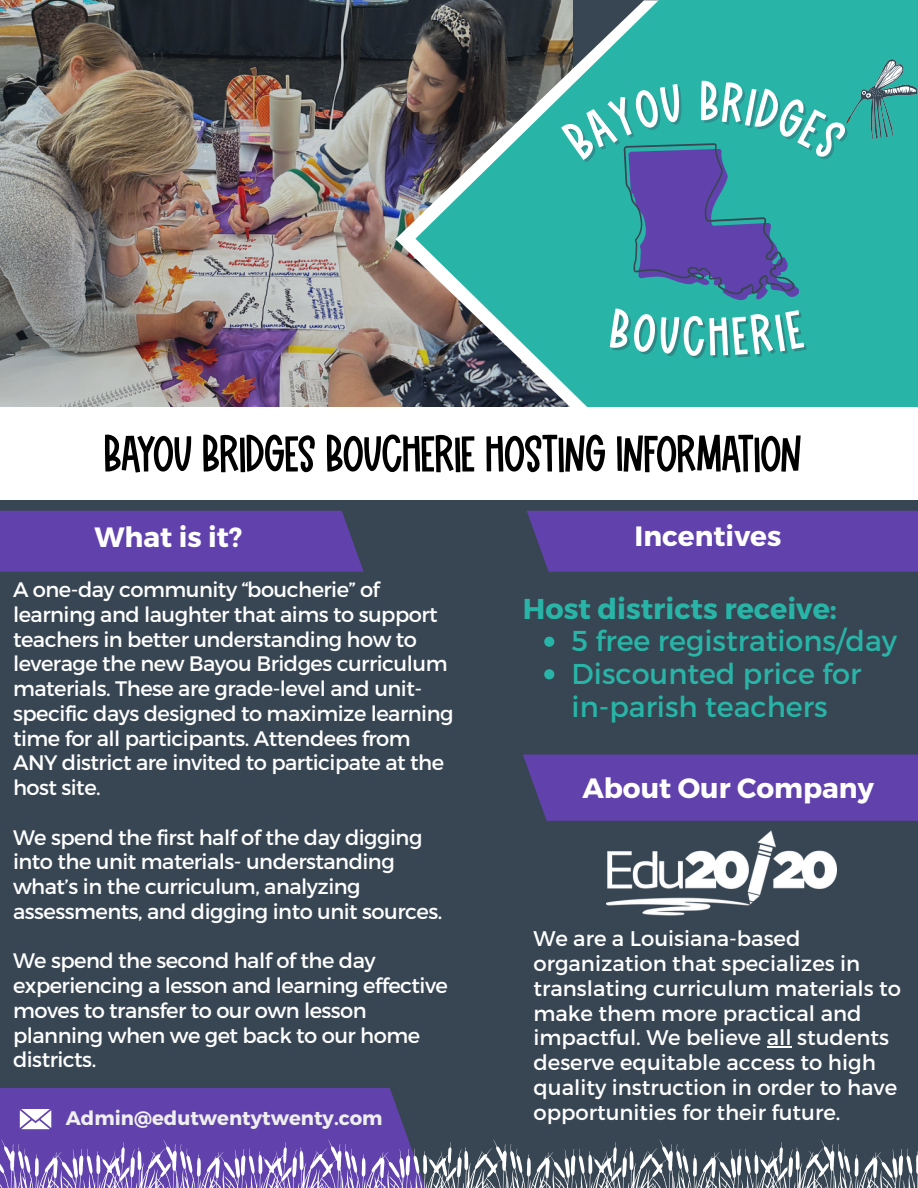
<style>
.page{position:relative;width:918px;height:1188px;background:#384653}
.page>*{position:absolute;margin:0;border:0;box-sizing:border-box;transform-origin:0 0}
.t1{font:53.85px "KA Elementary";color:#000}
.t2{font:28.65px/32.7px "Montserrat";color:#28b5a7}
.t3{font:700 28.65px "Montserrat";color:#28b5a7}
.t4{font:700 27.9px "Montserrat";color:#fff}
.t5{font:21.15px/24.8px "Montserrat";color:#fff}
.t6{font:21px/24.8px "Montserrat";letter-spacing:-.025em;color:#fff}
.t7{font:700 19.65px "Montserrat";color:#efefed}
</style>
<div class="page">
<img style="left:0;top:0;width:395px;height:407px">
<div style="left:0;top:1088px;width:439px;height:100px;background:#6141ac"></div>
<div style="left:523px;top:755px;width:395px;height:66px;background:#6141ac"></div>
<svg style="left:20px;top:1109px;width:31px;height:20px"></svg>
<svg style="left:0;top:1140px;width:918px;height:48px"></svg>
<img style="left:395px;top:0;width:20px;height:407px">
<svg style="left:415px;top:0;width:503px;height:407px;fill:#28b5a7"></svg>
<div style="left:0;top:407px;width:918px;height:93px;background:#fff"></div>
<div style="left:0;top:511px;width:364px;height:61px;background:#6141ac"></div>
<img style="left:607px;top:830px;width:229px;height:86px">
<div style="left:527px;top:511px;width:391px;height:61px;background:#6141ac"></div>
<hr style="left:767px;top:1046px;width:25px;height:2px;background:#fff">
<svg style="left:544px;top:637px;width:10px;height:10px"></svg>
<svg style="left:544px;top:669px;width:10px;height:10px"></svg>
<div style="left:609px;top:308px;width:195px;height:48px;background:#28b5a7"></div>
<svg style="left:563px;top:59px;width:355px;height:241px"></svg>
<h1 class="t1" style="left:104px;top:429px;width:699px">BAYOU BRIDGES BOUCHERIE HOSTING INFORMATION</h1>
<h3 class="t4" style="left:94px;top:520px;width:149px">What is it?</h3>
<p class="t6" style="left:13px;top:577px;width:442px">A one-day community “boucherie” of learning and laughter that aims to support teachers in better understanding how to leverage the new Bayou Bridges curriculum materials. These are grade-level and unit&shy;specific days designed to maximize learning time for all participants. Attendees from ANY district are invited to participate at the host site.</p>
<p class="t6" style="left:13px;top:825px;width:431px">We spend the first half of the day digging into the unit materials- understanding what’s in the curriculum, analyzing assessments, and digging into unit sources.</p>
<p class="t6" style="left:13px;top:948px;width:436px">We spend the second half of the day experiencing a lesson and learning effective moves to transfer to our own lesson planning when we get back to our home districts.</p>
<h3 class="t4" style="left:635px;top:519px;width:148px">Incentives</h3>
<h2 class="t3" style="left:523px;top:591px;width:315px">Host districts receive:</h2>
<h2 class="t2" style="left:572px;top:625px;width:327px">5 free registrations/day<br>Discounted price for in-parish teachers</h2>
<h3 class="t4" style="left:582px;top:771px;width:293px">About Our Company</h3>
<p class="t5" style="left:533px;top:926px;width:369px">We are a Louisiana-based organization that specializes in translating curriculum materials to make them more practical and impactful. We believe all students deserve equitable access to high quality instruction in order to have</p>
<p class="t7" style="left:66px;top:1105px;width:318px">Admin@edutwentytwenty.com</p>
<p class="t5" style="left:533px;top:1100px;width:309px">opportunities for their future.</p>
</div>
